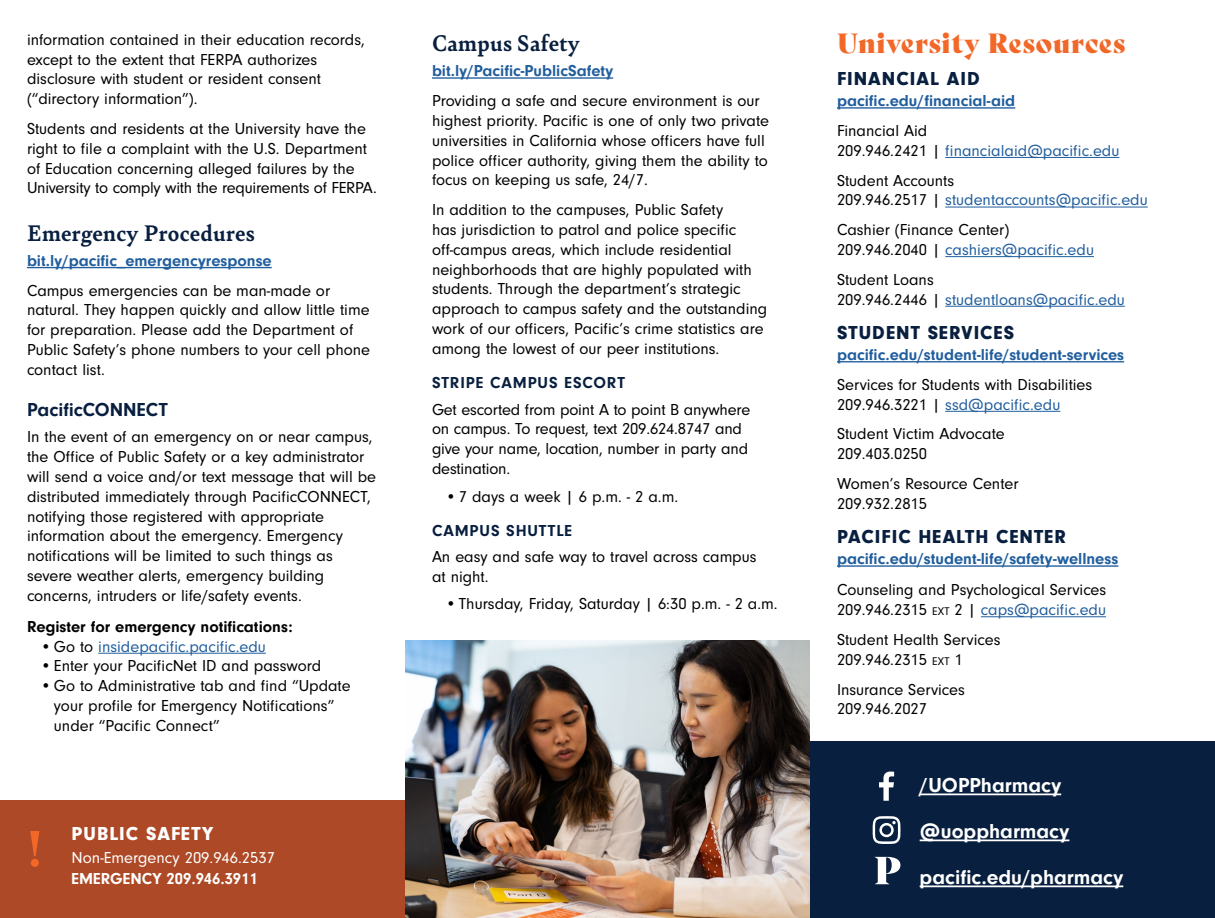
<style>
.page{position:relative;width:1215px;height:918px;background:#fff}
.page>*{position:absolute;margin:0;border:0;box-sizing:border-box;transform-origin:0 0}
.t1{font:700 54px "Bely";color:#f26829}
.t2{font:27px "Bely Display";letter-spacing:.025em;color:#f26829}
.t3{font:700 24px "Bely";letter-spacing:.015em;color:#081f3f}
.t4{font:700 21px/46px "Neuzeit Gro";color:#fff}
.t5{font:900 19.5px "Neuzeit Gro";letter-spacing:.05em;color:#081f3f}
.t6{font:700 19.5px "Neuzeit Gro";color:#081f3f}
.t7{font:900 19.5px "Neuzeit Gro";letter-spacing:.05em;color:#fff}
.t8{font:16.5px/19.8px "Neuzeit Gro";color:#000}
.t9{font:700 16.5px "Neuzeit Gro";color:#215e9e}
.t10{font:700 16.5px "Neuzeit Gro";color:#000}
.t11{font:700 16.5px "Neuzeit Gro";letter-spacing:.05em;color:#081f3f}
.t12{font:16.5px "Neuzeit Gro";color:#215e9e}
.t13{font:16.5px "Neuzeit Gro";color:#fff}
.t14{font:700 16.5px "Neuzeit Gro";color:#fff}
.s1{color:#000}
.s2{color:#215e9e}
.s3{font-size:11.55px}
</style>
<div class="page">
<div style="left:0;top:800px;width:404px;height:118px;background:#ad4926"></div>
<hr style="left:432px;top:77px;width:181px;height:2px;background:#215e9e">
<img style="left:405px;top:641px;width:405px;height:277px">
<hr style="left:27px;top:267px;width:245px;height:1px;background:#215e9e">
<hr style="left:98px;top:653px;width:168px;height:1px;background:#215e9e">
<hr style="left:837px;top:107px;width:178px;height:2px;background:#215e9e">
<hr style="left:945px;top:157px;width:174px;height:1px;background:#215e9e">
<hr style="left:945px;top:207px;width:203px;height:1px;background:#215e9e">
<hr style="left:945px;top:256px;width:149px;height:1px;background:#215e9e">
<hr style="left:945px;top:306px;width:180px;height:1px;background:#215e9e">
<hr style="left:837px;top:361px;width:287px;height:1px;background:#215e9e">
<hr style="left:945px;top:411px;width:115px;height:1px;background:#215e9e">
<hr style="left:837px;top:565px;width:281px;height:2px;background:#215e9e">
<hr style="left:981px;top:616px;width:125px;height:1px;background:#215e9e">
<div style="left:810px;top:742px;width:405px;height:176px;background:#081f3f"></div>
<hr style="left:920px;top:794px;width:141px;height:1px;background:#fff">
<hr style="left:920px;top:840px;width:149px;height:1px;background:#fff">
<hr style="left:920px;top:885px;width:203px;height:2px;background:#fff">
<svg style="left:872px;top:816px;width:28px;height:28px"></svg>
<svg style="left:879px;top:772px;width:15px;height:29px"></svg>
<svg style="left:875px;top:857px;width:25px;height:27px"></svg>
<p class="t8" style="left:27px;top:30px;width:340px">information contained in their education records, except to the extent that FERPA authorizes disclosure with student or resident consent (“directory information”).</p>
<p class="t8" style="left:27px;top:119px;width:351px">Students and residents at the University have the right to file a complaint with the U.S. Department of Education concerning alleged failures by the University to comply with the requirements of FERPA.</p>
<h3 class="t3" style="left:27px;top:216px;width:229px">Emergency Procedures</h3>
<p class="t9" style="left:27px;top:251px;width:246px">bit.ly/pacific_emergencyresponse</p>
<p class="t8" style="left:27px;top:281px;width:345px">Campus emergencies can be man-made or natural. They happen quickly and allow little time for preparation. Please add the Department of Public Safety’s phone numbers to your cell phone contact list.</p>
<p class="t6" style="left:27px;top:399px;width:142px">PacificCONNECT</p>
<p class="t8" style="left:27px;top:427px;width:351px">In the event of an emergency on or near campus, the Office of Public Safety or a key administrator will send a voice and/or text message that will be distributed immediately through PacificCONNECT, notifying those registered with appropriate information about the emergency. Emergency notifications will be limited to such things as severe weather alerts, emergency building concerns, intruders or life/safety events.</p>
<p class="t10" style="left:27px;top:617px;width:267px">Register for emergency notifications:</p>
<p class="t12" style="left:40px;top:637px;width:227px"><span class="s1">• Go to</span> insidepacific.pacific.edu</p>
<p class="t8" style="left:40px;top:656px;width:282px">•Enter your PacificNet ID and password</p>
<p class="t8" style="left:54px;top:676px;width:298px;text-indent:-13px">• Go to Administrative tab and find “Update your profile for Emergency Notifications” under “Pacific Connect”</p>
<h1 class="t1" style="left:27px;top:810px;width:17px">!</h1>
<p class="t7" style="left:72px;top:823px;width:143px">PUBLIC SAFETY</p>
<p class="t13" style="left:72px;top:849px;width:205px">Non-Emergency 209.946.2537</p>
<p class="t14" style="left:72px;top:870px;width:188px">EMERGENCY 209.946.3911</p>
<h3 class="t3" style="left:432px;top:26px;width:149px">Campus Safety</h3>
<p class="t9" style="left:432px;top:62px;width:183px">bit.ly/Pacific-PublicSafety</p>
<p class="t8" style="left:432px;top:91px;width:339px">Providing a safe and secure environment is our highest priority. Pacific is one of only two private universities in California whose officers have full police officer authority, giving them the ability to focus on keeping us safe, 24/7.</p>
<p class="t8" style="left:432px;top:200px;width:337px">In addition to the campuses, Public Safety<br>has jurisdiction to patrol and police specific off-campus areas, which include residential neighborhoods that are highly populated with students. Through the department’s strategic approach to campus safety and the outstanding work of our officers, Pacific’s crime statistics are among the lowest of our peer institutions.</p>
<p class="t11" style="left:432px;top:374px;width:194px">STRIPE CAMPUS ESCORT</p>
<p class="t8" style="left:432px;top:400px;width:320px">Get escorted from point A to point B anywhere on campus. To request, text 209.624.8747 and give your name, location, number in party and destination.</p>
<p class="t8" style="left:445px;top:487px;width:234px">•7 days a week | 6 p.m. - 2 a.m.</p>
<p class="t11" style="left:432px;top:521px;width:142px">CAMPUS SHUTTLE</p>
<p class="t8" style="left:432px;top:547px;width:326px">An easy and safe way to travel across campus at night.</p>
<p class="t8" style="left:445px;top:594px;width:334px">•Thursday, Friday, Saturday | 6:30 p.m. - 2 a.m.</p>
<h2 class="t2" style="left:837px;top:22px;width:290px">University Resources</h2>
<p class="t5" style="left:837px;top:68px;width:144px">FINANCIAL AID</p>
<p class="t9" style="left:837px;top:92px;width:180px">pacific.edu/financial-aid</p>
<p class="t8" style="left:837px;top:121px;width:284px">Financial Aid<br>209.946.2421 | <span class="s2">financialaid@pacific.edu</span></p>
<p class="t8" style="left:837px;top:171px;width:312px">Student Accounts<br>209.946.2517 | <span class="s2">studentaccounts@pacific.edu</span></p>
<p class="t8" style="left:837px;top:220px;width:259px">Cashier (Finance Center)<br>209.946.2040 | <span class="s2">cashiers@pacific.edu</span></p>
<p class="t8" style="left:837px;top:270px;width:289px">Student Loans<br>209.946.2446 | <span class="s2">studentloans@pacific.edu</span></p>
<p class="t5" style="left:837px;top:322px;width:179px">STUDENT SERVICES</p>
<p class="t9" style="left:837px;top:345px;width:289px">pacific.edu/student-life/student-services</p>
<p class="t8" style="left:837px;top:375px;width:257px">Services for Students with Disabilities<br>209.946.3221 | <span class="s2">ssd@pacific.edu</span></p>
<p class="t8" style="left:837px;top:424px;width:169px">Student Victim Advocate<br>209.403.0250</p>
<p class="t8" style="left:837px;top:474px;width:183px">Women’s Resource Center<br>209.932.2815</p>
<p class="t5" style="left:837px;top:526px;width:231px">PACIFIC HEALTH CENTER</p>
<p class="t9" style="left:837px;top:550px;width:283px">pacific.edu/student-life/safety-wellness</p>
<p class="t8" style="left:837px;top:580px;width:271px">Counseling and Psychological Services<br>209.946.2315 <span class="s3">EXT</span> 2 | <span class="s2">caps@pacific.edu</span></p>
<p class="t8" style="left:837px;top:630px;width:165px">Student Health Services<br>209.946.2315 <span class="s3">EXT</span> 1</p>
<p class="t8" style="left:837px;top:680px;width:129px">Insurance Services<br>209.946.2027</p>
<p class="t4" style="left:920px;top:763px;width:205px">/UOPPharmacy @uoppharmacy pacific.edu/pharmacy</p>
</div>
